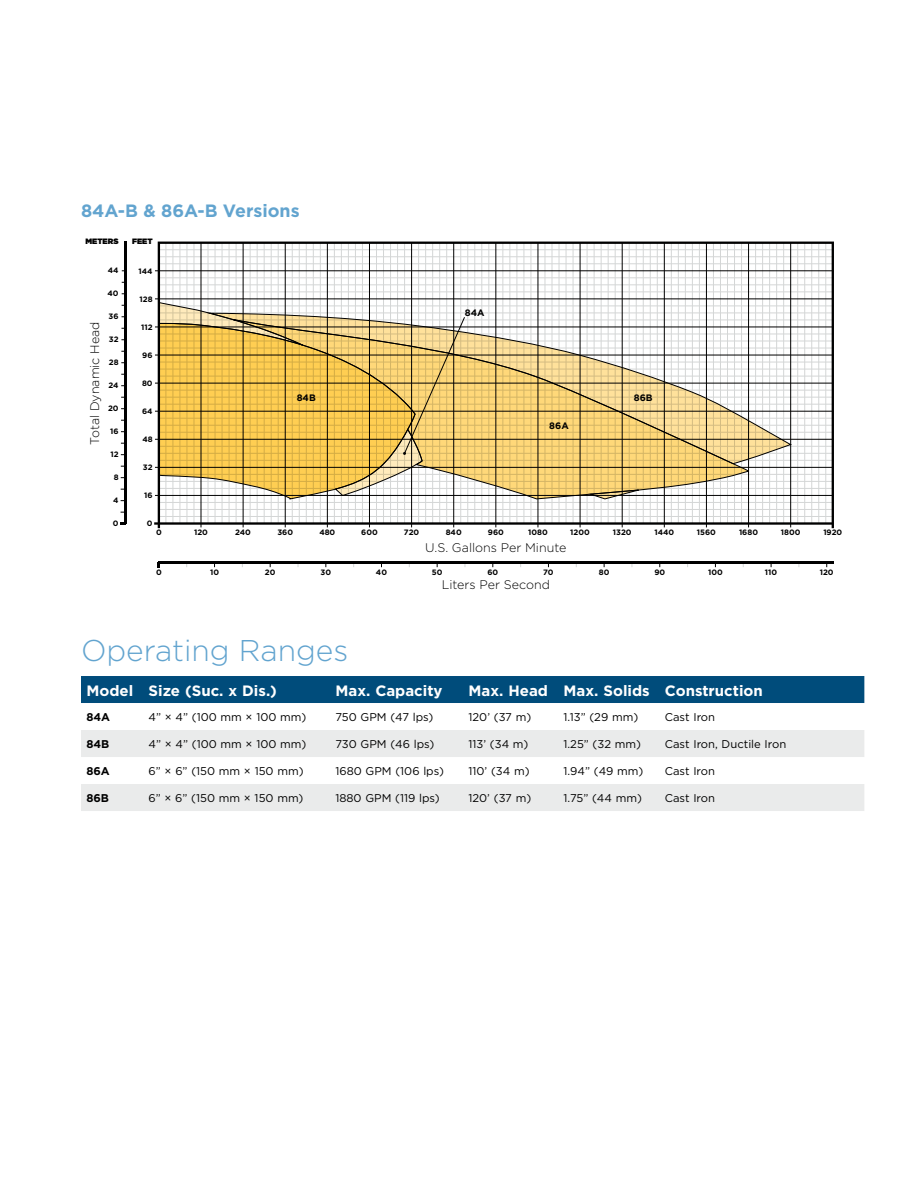
<style>
.page{position:relative;width:918px;height:1188px;background:#fff}
.page>*{position:absolute;margin:0;border:0;box-sizing:border-box;transform-origin:0 0}
.t1{font:300 30px "Gotham";color:#62a4cf}
.t2{font:700 17.85px "Gotham";color:#62a4cf}
.t3{font:700 15px "Gotham";color:#fff}
.t4{font:300 12.45px "Gotham";color:#000}
.t5{font:11.25px "Gotham";color:#000}
.t6{font:700 11.25px "Gotham";color:#000}
.t7{font:700 9.3px "Gotham";color:#000}
.t8{font:700 7.8px "Gotham";color:#000}
.t9{font:900 7.8px "Gotham";color:#000}
</style>
<div class="page">
<hr style="left:124px;top:242px;width:2px;height:282px;background:#000">
<svg style="left:154px;top:242px;width:680px;height:286px"></svg>
<hr style="left:159px;top:562px;width:675px;height:2px;background:#000">
<hr style="left:155px;top:270px;width:678px;height:1px;background:#000">
<hr style="left:155px;top:298px;width:678px;height:1px;background:#000">
<hr style="left:155px;top:327px;width:678px;height:1px;background:#000">
<hr style="left:155px;top:355px;width:678px;height:1px;background:#000">
<hr style="left:155px;top:383px;width:678px;height:1px;background:#000">
<hr style="left:155px;top:411px;width:678px;height:1px;background:#000">
<hr style="left:155px;top:439px;width:678px;height:1px;background:#000">
<hr style="left:155px;top:467px;width:678px;height:1px;background:#000">
<hr style="left:155px;top:495px;width:678px;height:1px;background:#000">
<svg style="left:159px;top:431px;width:67px;height:68px"></svg>
<svg style="left:226px;top:464px;width:523px;height:35px"></svg>
<svg style="left:159px;top:302px;width:148px;height:129px;background:#e1c16f"></svg>
<svg style="left:590px;top:489px;width:52px;height:10px"></svg>
<svg style="left:207px;top:313px;width:584px;height:151px"></svg>
<div style="left:81px;top:676px;width:783px;height:27px;background:#004c7b"></div>
<svg style="left:81px;top:730px;width:783px;height:81px;fill:#eaebeb"></svg>
<h2 class="t2" style="left:81px;top:199px;width:220px">84A-B &amp; 86A-B Versions</h2>
<p class="t9" style="left:85px;top:236px;width:35px">METERS</p>
<p class="t9" style="left:132px;top:236px;width:22px">FEET</p>
<p class="t8" style="left:108px;top:266px;width:12px">44</p>
<p class="t8" style="left:108px;top:289px;width:13px">40</p>
<p class="t8" style="left:109px;top:312px;width:12px">36</p>
<p class="t4" style="left:87px;top:445px;width:125px;rotate:-90deg">Total Dynamic Head</p>
<p class="t8" style="left:109px;top:334px;width:11px">32</p>
<p class="t8" style="left:109px;top:357px;width:11px">28</p>
<p class="t8" style="left:108px;top:380px;width:12px">24</p>
<p class="t8" style="left:108px;top:403px;width:12px">20</p>
<p class="t8" style="left:110px;top:426px;width:10px">16</p>
<p class="t8" style="left:110px;top:449px;width:10px">12</p>
<p class="t8" style="left:114px;top:472px;width:6px">8</p>
<p class="t8" style="left:113px;top:495px;width:7px">4</p>
<p class="t8" style="left:113px;top:518px;width:7px">0</p>
<p class="t8" style="left:139px;top:266px;width:16px">144</p>
<p class="t8" style="left:140px;top:294px;width:15px">128</p>
<p class="t8" style="left:141px;top:322px;width:13px">112</p>
<p class="t8" style="left:142px;top:350px;width:12px">96</p>
<p class="t8" style="left:142px;top:378px;width:12px">80</p>
<p class="t8" style="left:142px;top:406px;width:12px">64</p>
<p class="t8" style="left:142px;top:434px;width:12px">48</p>
<p class="t8" style="left:143px;top:462px;width:11px">32</p>
<p class="t8" style="left:144px;top:490px;width:10px">16</p>
<p class="t8" style="left:147px;top:518px;width:7px">0</p>
<p class="t8" style="left:156px;top:527px;width:7px">0</p>
<p class="t8" style="left:194px;top:527px;width:15px">120</p>
<p class="t7" style="left:465px;top:307px;width:21px">84A</p>
<p class="t7" style="left:297px;top:391px;width:21px">84B</p>
<p class="t7" style="left:634px;top:391px;width:20px">86B</p>
<p class="t7" style="left:549px;top:419px;width:21px">86A</p>
<p class="t8" style="left:235px;top:527px;width:17px">240</p>
<p class="t8" style="left:277px;top:527px;width:17px">360</p>
<p class="t8" style="left:319px;top:527px;width:17px">480</p>
<p class="t8" style="left:361px;top:527px;width:18px">600</p>
<p class="t8" style="left:404px;top:527px;width:17px">720</p>
<p class="t8" style="left:446px;top:527px;width:17px">840</p>
<p class="t8" style="left:488px;top:527px;width:18px">960</p>
<p class="t8" style="left:528px;top:527px;width:21px">1080</p>
<p class="t8" style="left:570px;top:527px;width:21px">1200</p>
<p class="t8" style="left:613px;top:527px;width:20px">1320</p>
<p class="t8" style="left:654px;top:527px;width:21px">1440</p>
<p class="t8" style="left:697px;top:527px;width:21px">1560</p>
<p class="t8" style="left:739px;top:527px;width:21px">1680</p>
<p class="t8" style="left:781px;top:527px;width:21px">1800</p>
<p class="t8" style="left:823px;top:527px;width:20px">1920</p>
<p class="t4" style="left:425px;top:540px;width:143px">U.S. Gallons Per Minute</p>
<p class="t8" style="left:156px;top:567px;width:7px">0</p>
<p class="t8" style="left:210px;top:567px;width:10px">10</p>
<p class="t8" style="left:265px;top:567px;width:12px">20</p>
<p class="t8" style="left:376px;top:567px;width:13px">40</p>
<p class="t8" style="left:432px;top:567px;width:12px">50</p>
<p class="t8" style="left:487px;top:567px;width:12px">60</p>
<p class="t8" style="left:543px;top:567px;width:12px">70</p>
<p class="t8" style="left:599px;top:567px;width:12px">80</p>
<p class="t8" style="left:654px;top:567px;width:12px">90</p>
<p class="t8" style="left:708px;top:567px;width:16px">100</p>
<p class="t8" style="left:765px;top:567px;width:14px">110</p>
<p class="t8" style="left:820px;top:567px;width:15px">120</p>
<p class="t4" style="left:442px;top:577px;width:110px">Liters Per Second</p>
<h1 class="t1" style="left:81px;top:632px;width:269px">Operating Ranges</h1>
<h3 class="t3" style="left:86px;top:680px;width:192px">Model Size (Suc. x Dis.)</h3>
<h3 class="t3" style="left:335px;top:680px;width:109px">Max. Capacity</h3>
<h3 class="t3" style="left:469px;top:680px;width:296px">Max. Head Max. Solids Construction</h3>
<p class="t6" style="left:86px;top:710px;width:25px">84A</p>
<p class="t5" style="left:149px;top:710px;width:159px">4” × 4” (100 mm × 100 mm)</p>
<p class="t5" style="left:335px;top:710px;width:99px">750 GPM (47 lps)</p>
<p class="t5" style="left:469px;top:710px;width:64px">120’ (37 m)</p>
<p class="t5" style="left:564px;top:710px;width:76px">1.13” (29 mm)</p>
<p class="t5" style="left:665px;top:710px;width:52px">Cast Iron</p>
<p class="t6" style="left:86px;top:737px;width:24px">84B</p>
<p class="t5" style="left:149px;top:737px;width:159px">4” × 4” (100 mm × 100 mm)</p>
<p class="t5" style="left:335px;top:737px;width:101px">730 GPM (46 lps)</p>
<p class="t5" style="left:469px;top:737px;width:62px">113’ (34 m)</p>
<p class="t5" style="left:564px;top:737px;width:79px">1.25” (32 mm)</p>
<p class="t5" style="left:665px;top:737px;width:123px">Cast Iron, Ductile Iron</p>
<p class="t6" style="left:86px;top:764px;width:25px">86A</p>
<p class="t5" style="left:149px;top:764px;width:156px">6” × 6” (150 mm × 150 mm)</p>
<p class="t5" style="left:335px;top:764px;width:110px">1680 GPM (106 lps)</p>
<p class="t5" style="left:469px;top:764px;width:63px">110’ (34 m)</p>
<p class="t5" style="left:564px;top:764px;width:81px">1.94” (49 mm)</p>
<p class="t5" style="left:665px;top:764px;width:52px">Cast Iron</p>
<p class="t6" style="left:86px;top:791px;width:24px">86B</p>
<p class="t5" style="left:149px;top:791px;width:156px">6” × 6” (150 mm × 150 mm)</p>
<p class="t5" style="left:335px;top:791px;width:106px">1880 GPM (119 lps)</p>
<p class="t5" style="left:469px;top:791px;width:64px">120’ (37 m)</p>
<p class="t5" style="left:564px;top:791px;width:80px">1.75” (44 mm)</p>
<p class="t5" style="left:665px;top:791px;width:52px">Cast Iron</p>
</div>
